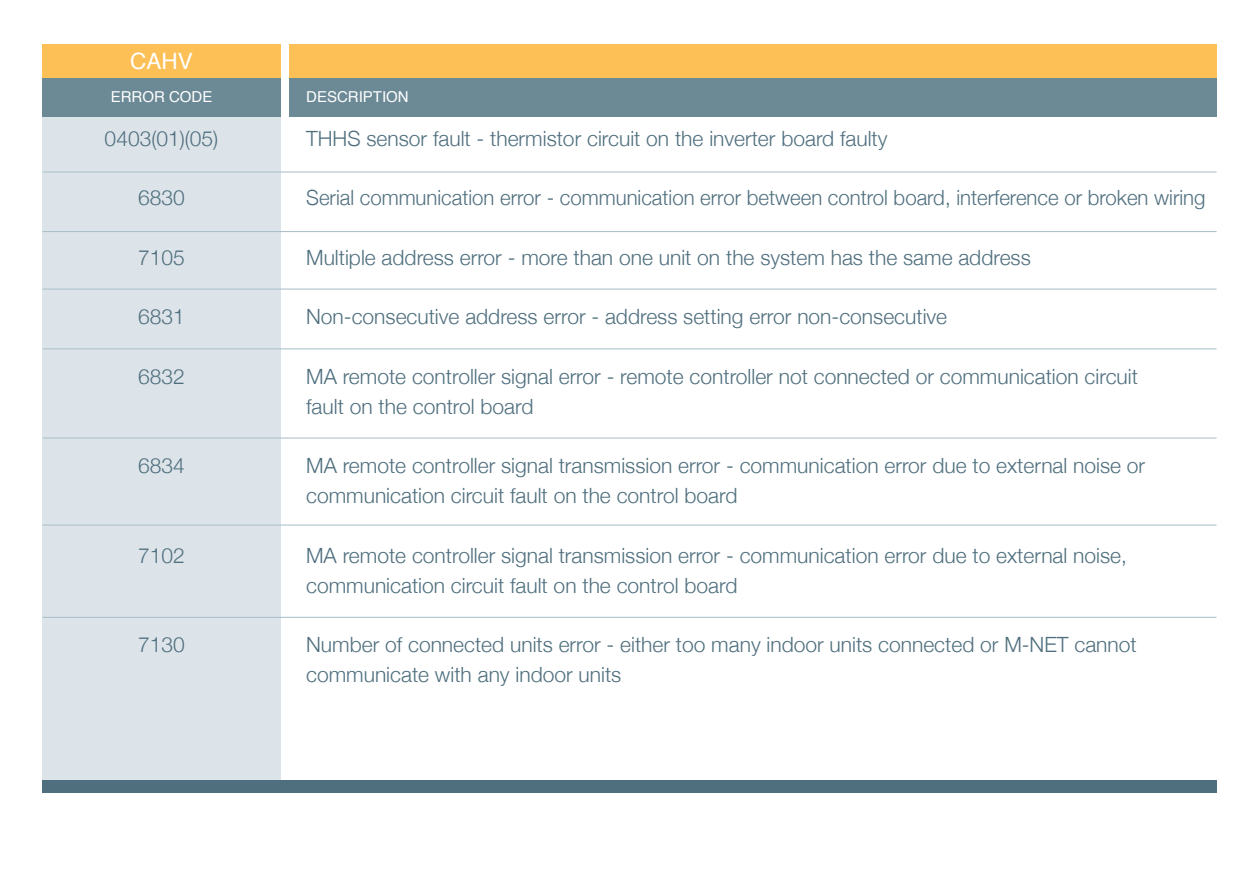
<style>
.page{position:relative;width:1259px;height:896px;background:#fff}
.page>*{position:absolute;margin:0;border:0;box-sizing:border-box;transform-origin:0 0}
.t1{font:22.5px "Helvetica";color:#fff}
.t2{font:300 21px/29.7px "Helvetica Neue";color:#4f6f7e}
.t3{font:15px "Helvetica";color:#fff}
</style>
<div class="page">
<div style="left:42px;top:44px;width:239px;height:34px;background:#fdc056"></div>
<div style="left:289px;top:44px;width:927px;height:34px;background:#fdc056"></div>
<div style="left:42px;top:78px;width:239px;height:39px;background:#6c8996"></div>
<div style="left:289px;top:78px;width:927px;height:39px;background:#6c8996"></div>
<div style="left:42px;top:117px;width:239px;height:663px;background:#dde4e9"></div>
<hr style="left:42px;top:171px;width:1174px;height:1px;background:#abbfc9">
<hr style="left:42px;top:231px;width:1174px;height:1px;background:#abbfc9">
<hr style="left:42px;top:288px;width:1174px;height:1px;background:#abbfc9">
<hr style="left:42px;top:348px;width:1174px;height:1px;background:#abbfc9">
<hr style="left:42px;top:437px;width:1174px;height:1px;background:#abbfc9">
<hr style="left:42px;top:524px;width:1174px;height:1px;background:#abbfc9">
<hr style="left:42px;top:617px;width:1174px;height:1px;background:#abbfc9">
<div style="left:42px;top:780px;width:1174px;height:13px;background:#4f6f7e"></div>
<p class="t1" style="left:130px;top:51px;width:64px">CAHV</p>
<p class="t3" style="left:111px;top:90px;width:103px">ERROR CODE</p>
<p class="t3" style="left:306px;top:90px;width:104px">DESCRIPTION</p>
<p class="t2" style="left:105px;top:123px;width:115px">0403(01)(05)</p>
<p class="t2" style="left:306px;top:123px;width:583px">THHS sensor fault - thermistor circuit on the inverter board faulty</p>
<p class="t2" style="left:138px;top:182px;width:48px">6830</p>
<p class="t2" style="left:306px;top:182px;width:900px">Serial communication error - communication error between control board, interference or broken wiring</p>
<p class="t2" style="left:138px;top:242px;width:48px">7105</p>
<p class="t2" style="left:306px;top:242px;width:726px">Multiple address error - more than one unit on the system has the same address</p>
<p class="t2" style="left:138px;top:301px;width:48px">6831</p>
<p class="t2" style="left:306px;top:301px;width:642px">Non-consecutive address error - address setting error non-consecutive</p>
<p class="t2" style="left:138px;top:361px;width:48px">6832</p>
<p class="t2" style="left:306px;top:361px;width:833px">MA remote controller signal error - remote controller not connected or communication circuit fault on the control board</p>
<p class="t2" style="left:138px;top:450px;width:48px">6834</p>
<p class="t2" style="left:306px;top:450px;width:840px">MA remote controller signal transmission error - communication error due to external noise or communication circuit fault on the control board</p>
<p class="t2" style="left:138px;top:540px;width:48px">7102</p>
<p class="t2" style="left:306px;top:540px;width:822px">MA remote controller signal transmission error - communication error due to external noise, communication circuit fault on the control board</p>
<p class="t2" style="left:138px;top:629px;width:48px">7130</p>
<p class="t2" style="left:306px;top:629px;width:832px">Number of connected units error - either too many indoor units connected or M-NET cannot communicate with any indoor units</p>
</div>
